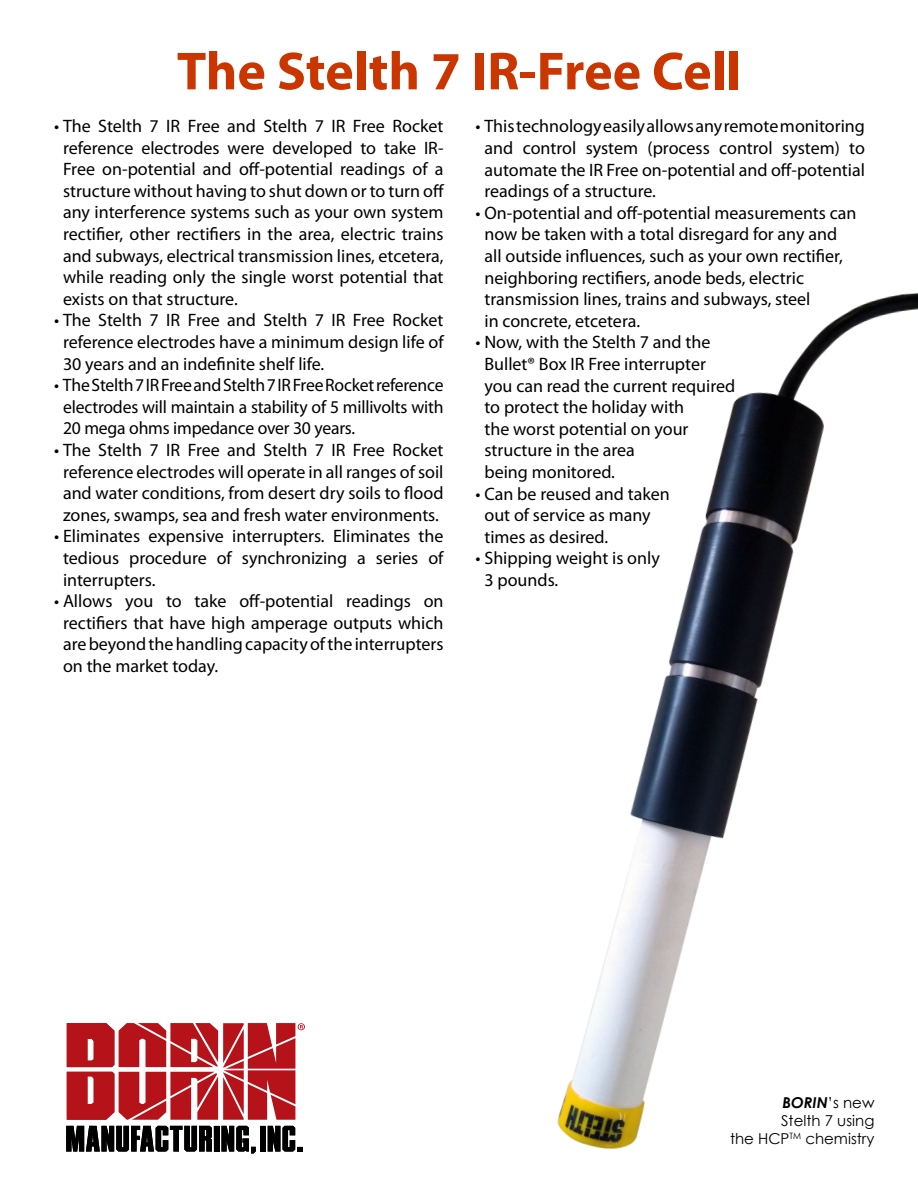
<style>
.page{position:relative;width:918px;height:1188px;background:#fff}
.page>*{position:absolute;margin:0;border:0;box-sizing:border-box;transform-origin:0 0}
.t1{font:700 54px "Myriad Pro";color:#cb3500}
.t2{font:18px/21.6px "Myriad Pro";color:#000;text-align:justify}
.t3{font:15px/18px "Century Gothic";color:#000;text-align:right}
.s1{font-weight:700;font-style:italic}
</style>
<div class="page">
<img style="left:557px;top:293px;width:361px;height:857px">
<svg style="left:66px;top:1126px;width:146px;height:26px"></svg>
<div style="left:214px;top:1126px;width:6px;height:26px;background:#000"></div>
<svg style="left:221px;top:1126px;width:35px;height:27px"></svg>
<div style="left:260px;top:1126px;width:6px;height:26px;background:#000"></div>
<svg style="left:268px;top:1126px;width:35px;height:26px"></svg>
<svg style="left:67px;top:1023px;width:238px;height:97px"></svg>
<h1 class="t1" style="left:177px;top:36px;width:566px">The Stelth 7 IR-Free Cell</h1>
<p class="t2" style="left:63px;top:115px;width:383px;text-indent:-9px">• The Stelth 7 IR Free and Stelth 7 IR Free Rocket reference electrodes were developed to take IR-Free on-potential and off-potential readings of a structure without having to shut down or to turn off any interference systems such as your own system rectifier, other rectifiers in the area, electric trains and subways, electrical transmission lines, etcetera, while reading only the single worst potential that exists on that structure.</p>
<p class="t2" style="left:63px;top:309px;width:382px;text-indent:-9px">• The Stelth 7 IR Free and Stelth 7 IR Free Rocket reference electrodes have a minimum design life of 30 years and an indefinite shelf life.</p>
<p class="t2" style="left:63px;top:374px;width:382px;text-indent:-9px">• TheStelth7IRFreeandStelth7IRFreeRocketreference electrodes will maintain a stability of 5 millivolts with 20 mega ohms impedance over 30 years.</p>
<p class="t2" style="left:54px;top:439px;width:391px;text-align:center">• The Stelth 7 IR Free and Stelth 7 IR Free Rocket reference electrodes will operate in all ranges of soil and water conditions, from desert dry soils to flood zones, swamps, sea and fresh water environments.</p>
<p class="t2" style="left:63px;top:525px;width:382px;text-indent:-9px">• Eliminates expensive interrupters. Eliminates the tedious procedure of synchronizing a series of interrupters.</p>
<p class="t2" style="left:63px;top:590px;width:382px;text-indent:-9px">• Allows you to take off-potential readings on rectifiers that have high amperage outputs which are beyond the handling capacity of the interrupters on the market today.</p>
<p class="t2" style="left:484px;top:115px;width:382px;text-indent:-9px">• Thistechnologyeasilyallowsanyremotemonitoring and control system (process control system) to automate the IR Free on-potential and off-potential readings of a structure.</p>
<p class="t2" style="left:484px;top:202px;width:374px;text-align:left;text-indent:-9px">• On-potential and off-potential measurements can now be taken with a total disregard for any and all outside influences, such as your own rectifier, neighboring rectifiers, anode beds, electric transmission lines, trains and subways, steel<br>in concrete, etcetera.</p>
<p class="t2" style="left:484px;top:331px;width:252px;text-align:left;text-indent:-9px">• Now, with the Stelth 7 and the<br>Bullet® Box IR Free interrupter you can read the current required to protect the holiday with<br>the worst potential on your structure in the area<br>being monitored.</p>
<p class="t2" style="left:484px;top:482px;width:187px;text-align:left;text-indent:-9px">• Can be reused and taken out of service as many times as desired.</p>
<p class="t2" style="left:484px;top:547px;width:177px;text-indent:-9px">• Shipping weight is only<br>3 pounds.</p>
<p class="t3" style="left:730px;top:1093px;width:146px"><span class="s1">BORIN</span>’s new<br>Stelth 7 using<br>the HCP<sup>TM</sup> chemistry</p>
</div>
